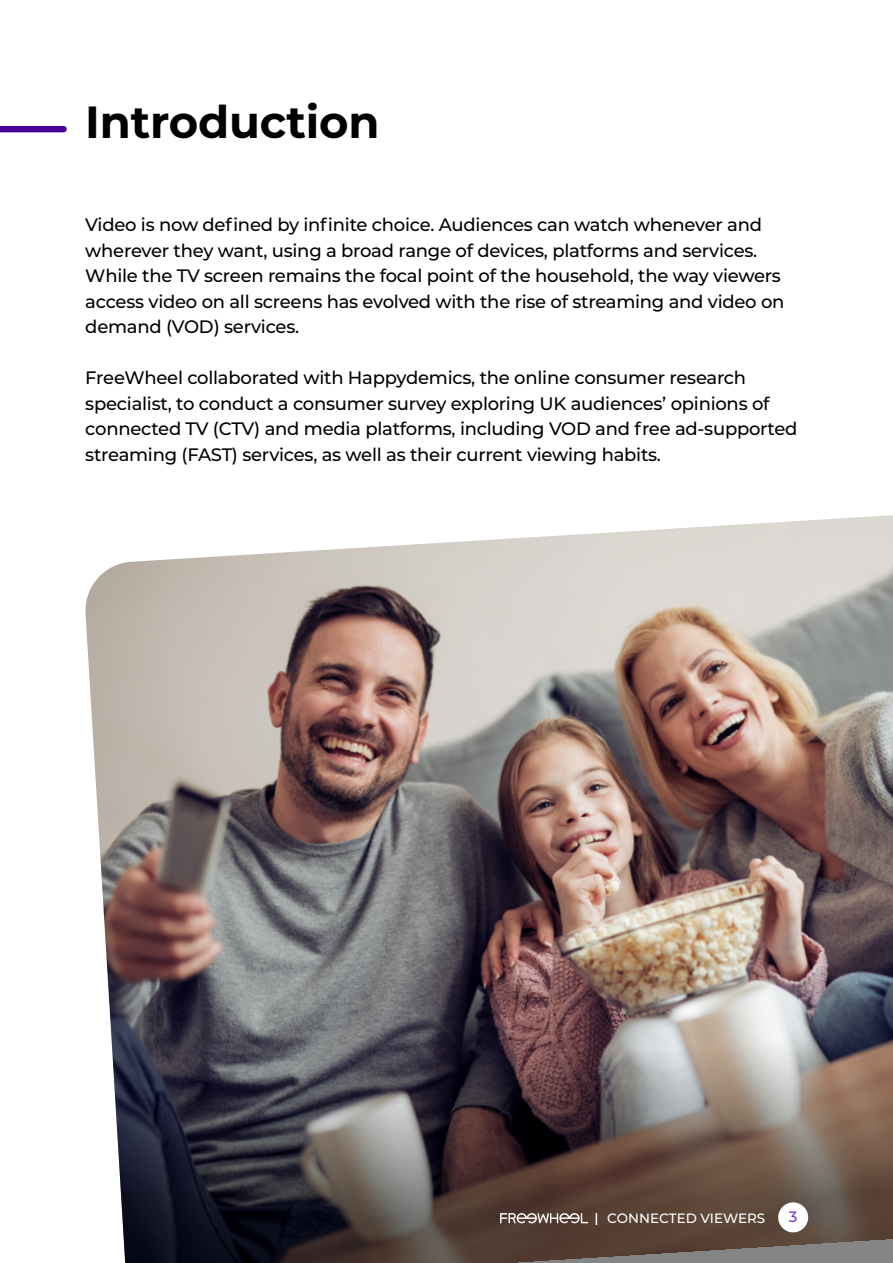
<style>
.page{position:relative;width:893px;height:1263px;background:#fff}
.page>*{position:absolute;margin:0;border:0;box-sizing:border-box;transform-origin:0 0}
.t1{font:700 45px "Montserrat";letter-spacing:-.005em;color:#000}
.t2{font:500 18px/25.5px "Montserrat";letter-spacing:-.015em;color:#000}
.t3{font:500 15px "Montserrat";color:#7a39cb}
.t4{font:500 13.5px "Montserrat";color:#fff}
</style>
<div class="page">
<img style="left:85px;top:515px;width:808px;height:450px">
<img style="left:107px;top:908px;width:786px;height:355px">
<svg style="left:0;top:126px;width:67px;height:6px"></svg>
<div style="left:778px;top:1202px;width:30px;height:30px;background:#fff;border-radius:50%"></div>
<svg style="left:500px;top:1213px;width:88px;height:10px"></svg>
<svg style="left:596px;top:1213px;width:1px;height:12px"></svg>
<h1 class="t1" style="left:85px;top:89px;width:296px">Introduction</h1>
<p class="t2" style="left:85px;top:211px;width:701px">Video is now defined by infinite choice. Audiences can watch whenever and wherever they want, using a broad range of devices, platforms and services.<br>While the TV screen remains the focal point of the household, the way viewers access video on all screens has evolved with the rise of streaming and video on demand (VOD) services.</p>
<p class="t2" style="left:85px;top:365px;width:714px">FreeWheel collaborated with Happydemics, the online consumer research specialist, to conduct a consumer survey exploring UK audiences’ opinions of connected TV (CTV) and media platforms, including VOD and free ad-supported streaming (FAST) services, as well as their current viewing habits.</p>
<p class="t4" style="left:607px;top:1209px;width:159px">CONNECTED VIEWERS</p>
<p class="t3" style="left:789px;top:1206px;width:10px">3</p>
</div>
